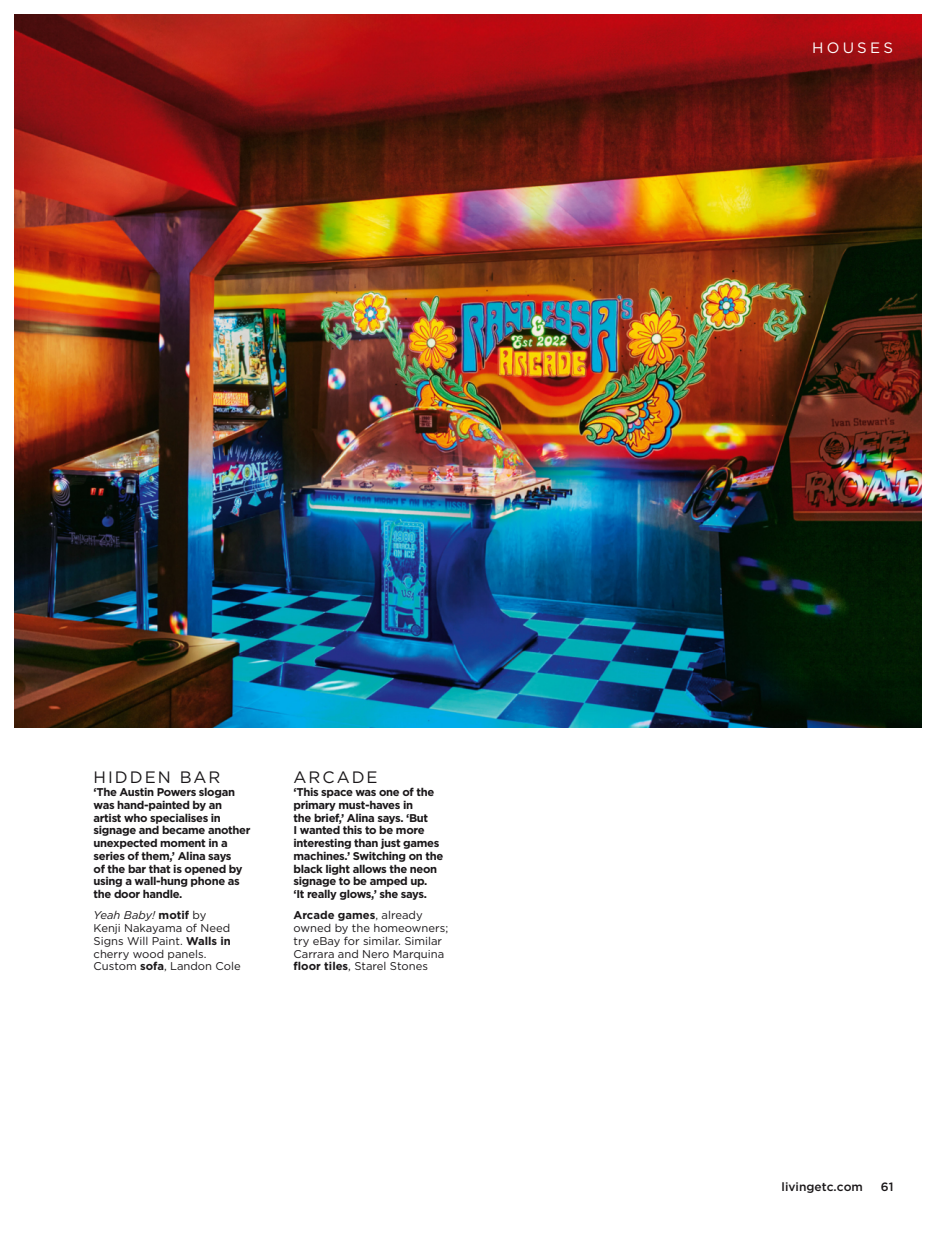
<style>
.page{position:relative;width:936px;height:1234px;background:#fff}
.page>*{position:absolute;margin:0;border:0;box-sizing:border-box;transform-origin:0 0}
.t1{font:16.5px "Gotham";letter-spacing:.12em;color:#1a1719}
.t2{font:15px "Gotham";letter-spacing:.215em;color:#fff}
.t3{font:500 12px "Gotham";color:#1a1719}
.t4{font:700 11.25px/12.8px "Gotham";letter-spacing:-.03em;color:#1a1719}
.t5{font:11.25px/12.8px "Gotham";color:#1a1719}
.s1{font-style:italic}
.s2{font-weight:700}
</style>
<div class="page">
<img style="left:14px;top:14px;width:907px;height:713px">
<h1 class="t1" style="left:94px;top:766px;width:128px">HIDDEN BAR</h1>
<p class="t4" style="left:94px;top:785px;width:158px">‘The Austin Powers slogan was hand-painted by an artist who specialises in signage and became another unexpected moment in a series of them,’ Alina says<br>of the bar that is opened by using a wall-hung phone as the door handle.</p>
<p class="t5" style="left:94px;top:908px;width:149px"><span class="s1">Yeah Baby!</span> <span class="s2">motif</span> by<br>Kenji Nakayama of Need<br>Signs Will Paint. <span class="s2">Walls in </span>cherry wood panels.<br>Custom <span class="s2">sofa</span>, Landon Cole</p>
<h1 class="t1" style="left:293px;top:766px;width:86px">ARCADE</h1>
<p class="t4" style="left:293px;top:785px;width:151px">‘This space was one of the primary must-haves in<br>the brief,’ Alina says. ‘But<br>I wanted this to be more interesting than just games machines.’ Switching on the black light allows the neon signage to be amped up.<br>‘It really glows,’ she says.</p>
<p class="t5" style="left:293px;top:908px;width:156px"><span class="s2">Arcade games</span>, already owned by the homeowners; try eBay for similar. Similar<br>Carrara and Nero Marquina <span class="s2">floor tiles</span>, Starel Stones</p>
<h2 class="t2" style="left:812px;top:39px;width:82px">HOUSES</h2>
<p class="t3" style="left:781px;top:1178px;width:83px">livingetc.com</p>
<p class="t3" style="left:880px;top:1178px;width:14px">61</p>
</div>
